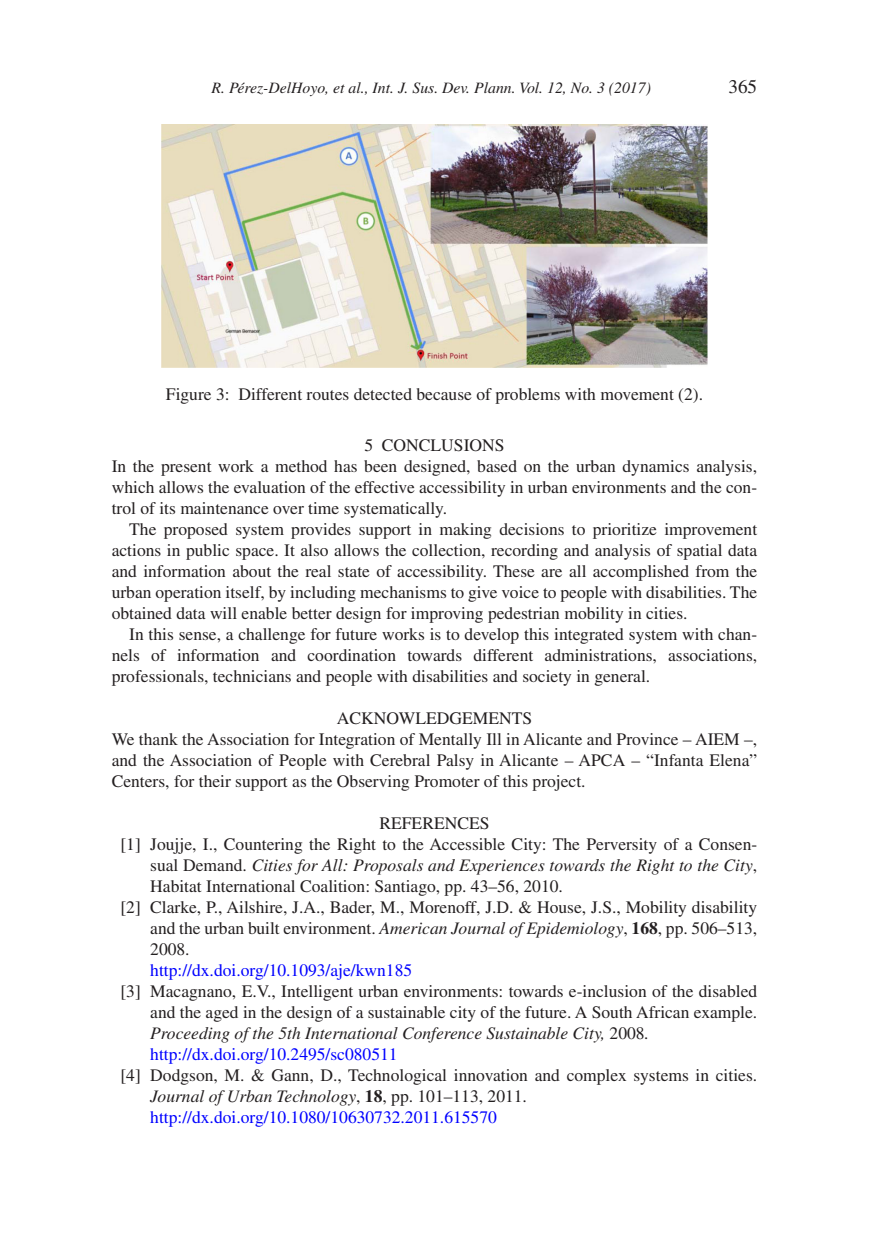
<style>
.page{position:relative;width:869px;height:1241px;background:#fff}
.page>*{position:absolute;margin:0;border:0;box-sizing:border-box;transform-origin:0 0}
.t1{font:19.25px "Times";color:#231f20}
.TXI{font:17.5px/21px "Times";color:#231f20;text-align:justify}
.TXT{font:17.5px/21px "Times";color:#231f20;text-align:justify}
.REF1_no_number{font:17.5px "Times";color:#00f}
.FC_SingleLine{font:17.5px "Times";color:#231f20}
.H1_-_no_num{font:17.5px "Times";color:#231f20}
.t2{font:italic 15.75px "Times";color:#231f20}
.s1{font-style:italic}
.s2{font-weight:700}
</style>
<div class="page">
<img style="left:161px;top:124px;width:546px;height:243px">
<p class="t2" style="left:211px;top:79px;width:440px">R. Pérez-DelHoyo, et al., Int. J. Sus. Dev. Plann. Vol. 12, No. 3 (2017)</p>
<p class="t1" style="left:728px;top:76px;width:30px">365</p>
<p class="FC_SingleLine" style="left:166px;top:384px;width:538px">Figure 3: Different routes detected because of problems with movement (2).</p>
<p class="TXI" style="left:364px;top:434px;width:141px">5 CONCLUSIONS</p>
<p class="TXT" style="left:112px;top:455px;width:646px">In the present work a method has been designed, based on the urban dynamics analysis, which allows the evaluation of the effective accessibility in urban environments and the con&shy;trol of its maintenance over time systematically.</p>
<p class="TXI" style="left:112px;top:518px;width:646px;text-indent:18px">The proposed system provides support in making decisions to prioritize improvement actions in public space. It also allows the collection, recording and analysis of spatial data and information about the real state of accessibility. These are all accomplished from the urban operation itself, by including mechanisms to give voice to people with disabilities. The obtained data will enable better design for improving pedestrian mobility in cities.</p>
<p class="TXI" style="left:112px;top:623px;width:646px;text-indent:18px">In this sense, a challenge for future works is to develop this integrated system with chan&shy;nels of information and coordination towards different administrations, associations, professionals, technicians and people with disabilities and society in general.</p>
<p class="H1_-_no_num" style="left:336px;top:708px;width:197px">ACKNOWLEDGEMENTS</p>
<p class="TXT" style="left:112px;top:728px;width:646px">We thank the Association for Integration of Mentally Ill in Alicante and Province – AIEM –, and the Association of People with Cerebral Palsy in Alicante – APCA – “Infanta Elena” Centers, for their support as the Observing Promoter of this project.</p>
<p class="H1_-_no_num" style="left:379px;top:813px;width:111px">REFERENCES</p>
<p class="TXI" style="left:150px;top:833px;width:608px;text-indent:-30px">[1] Joujje, I., Countering the Right to the Accessible City: The Perversity of a Consen&shy;sual Demand. <span class="s1">Cities for All: Proposals and Experiences towards the Right to the City</span>, Habitat International Coalition: Santiago, pp. 43–56, 2010.</p>
<p class="TXI" style="left:150px;top:896px;width:608px;text-indent:-30px">[2] Clarke, P., Ailshire, J.A., Bader, M., Morenoff, J.D. &amp; House, J.S., Mobility disability and the urban built environment. <span class="s1">American Journal of Epidemiology</span>, <span class="s2">168</span>, pp. 506–513, 2008.</p>
<p class="REF1_no_number" style="left:150px;top:960px;width:263px">http://dx.doi.org/10.1093/aje/kwn185</p>
<p class="TXI" style="left:150px;top:980px;width:608px;text-indent:-30px">[3] Macagnano, E.V., Intelligent urban environments: towards e-inclusion of the disabled and the aged in the design of a sustainable city of the future. A South African example.<br><span class="s1">Proceeding of the 5th International Conference Sustainable City,</span> 2008<span class="s1">.</span></p>
<p class="REF1_no_number" style="left:150px;top:1044px;width:249px">http://dx.doi.org/10.2495/sc080511</p>
<p class="TXI" style="left:150px;top:1064px;width:608px;text-indent:-30px">[4] Dodgson, M. &amp; Gann, D., Technological innovation and complex systems in cities.<br><span class="s1">Journal of Urban Technology</span>, <span class="s2">18</span>, pp. 101–113, 2011.</p>
<p class="REF1_no_number" style="left:150px;top:1107px;width:348px">http://dx.doi.org/10.1080/10630732.2011.615570</p>
</div>
